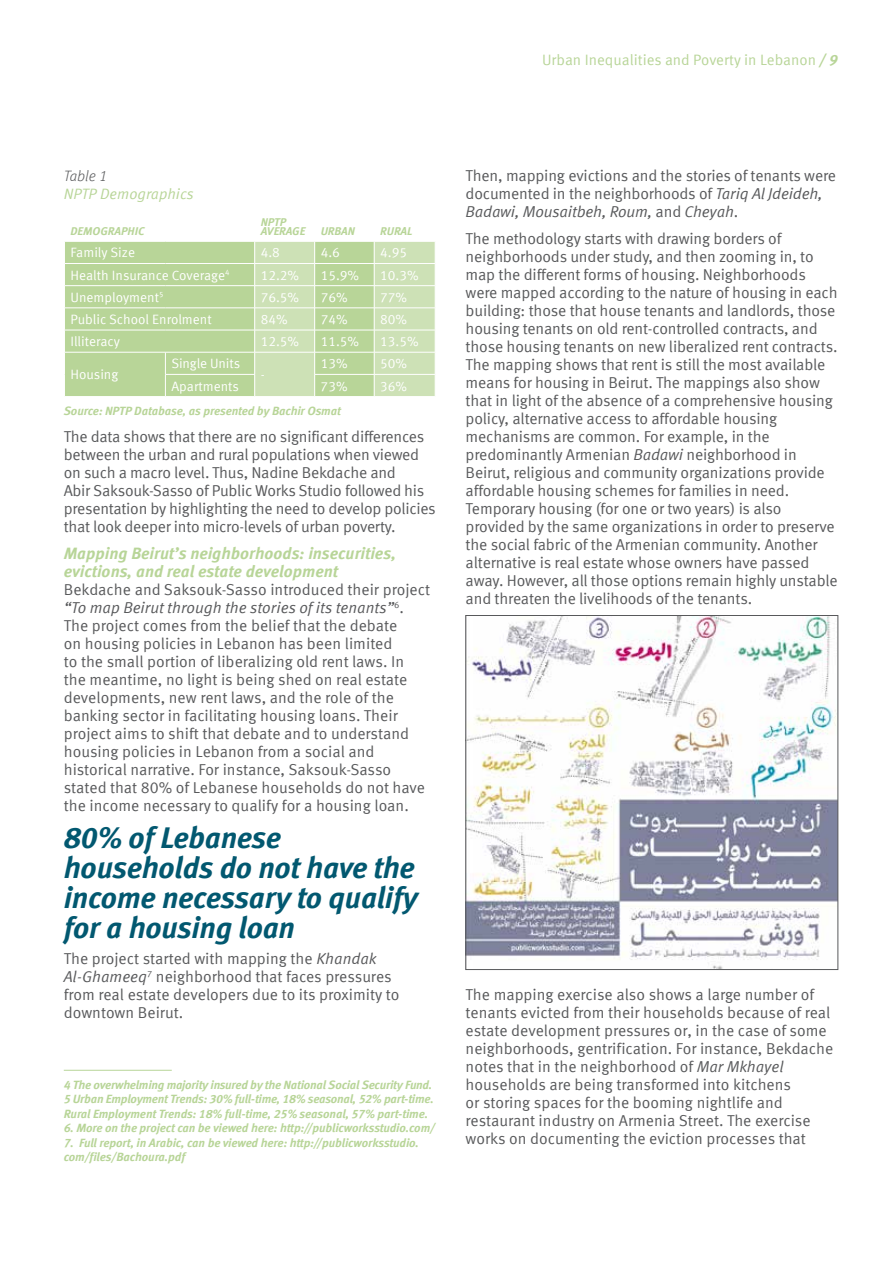
<style>
.page{position:relative;width:893px;height:1263px;background:#fff}
.page>*{position:absolute;margin:0;border:0;box-sizing:border-box;transform-origin:0 0}
.t1{font:italic 700 30px/30px "Meta Offc Pro";letter-spacing:-.01em;color:#025870}
.t2{font:italic 700 16.5px/18px "Meta Offc Pro";color:#b8d598}
.t3{font:15.75px/18px "Meta Offc Pro Norm";letter-spacing:-.01em;color:#58595b}
.t4{font:15.75px "Meta Offc Pro Norm Ita";letter-spacing:-.01em;color:#58595b}
.t5{font:15px "Meta Offc Pro Norm";color:#b8d598}
.t6{font:15px "Meta Offc Pro Norm Ita";color:#b8d598}
.t7{font:italic 300 15px "Meta Offc Pro";letter-spacing:-.005em;color:#58595b}
.t8{font:13.5px "Meta Offc Pro Norm";color:#fff}
.t9{font:italic 700 12px/14.4px "Meta Offc Pro";letter-spacing:-.015em;color:#b8d598;text-align:justify}
.t10{font:italic 700 11.25px/9px "Meta Offc Pro";color:#b8d598}
.s1{font-family:"Meta Offc Pro";font-weight:700;font-style:italic}
.s2{font-family:"Meta Offc Pro Norm"}
.s3{font-family:"Meta Offc Pro Norm Ita"}
</style>
<div class="page">
<div style="left:65px;top:242px;width:189px;height:154px;background:#b8d598"></div>
<hr style="left:64px;top:263px;width:101px;height:1px;background:#fff">
<hr style="left:165px;top:263px;width:90px;height:1px;background:#fff">
<hr style="left:64px;top:285px;width:101px;height:1px;background:#fff">
<hr style="left:165px;top:285px;width:90px;height:1px;background:#fff">
<hr style="left:64px;top:308px;width:101px;height:1px;background:#fff">
<hr style="left:165px;top:308px;width:90px;height:1px;background:#fff">
<hr style="left:64px;top:330px;width:101px;height:1px;background:#fff">
<hr style="left:165px;top:330px;width:90px;height:1px;background:#fff">
<hr style="left:64px;top:352px;width:101px;height:1px;background:#fff">
<hr style="left:165px;top:352px;width:90px;height:1px;background:#fff">
<svg style="left:165px;top:352px;width:1px;height:44px"></svg>
<hr style="left:165px;top:374px;width:90px;height:1px;background:#fff">
<svg style="left:254px;top:241px;width:181px;height:155px;background:#c9deb0"></svg>
<hr style="left:374px;top:374px;width:61px;height:1px;background:#fff">
<hr style="left:64px;top:1070px;width:108px;height:1px;background:#b8d598">
<img style="left:468px;top:617px;width:368px;height:351px">
<div style="left:466px;top:615px;width:372px;height:355px;border:1px solid #58595b"></div>
<p class="t5" style="left:542px;top:49px;width:297px">Urban Inequalities and Poverty in Lebanon <span class="s1">/ 9</span></p>
<p class="t7" style="left:64px;top:165px;width:46px">Table 1</p>
<p class="t6" style="left:64px;top:183px;width:132px">NPTP Demographics</p>
<p class="t10" style="left:70px;top:226px;width:75px">Demographic</p>
<p class="t10" style="left:261px;top:217px;width:46px">NPTP<br>Average</p>
<p class="t10" style="left:321px;top:226px;width:36px">Urban</p>
<p class="t10" style="left:380px;top:226px;width:34px">Rural</p>
<p class="t8" style="left:70px;top:243px;width:66px">Family Size</p>
<p class="t8" style="left:261px;top:243px;width:21px">4.8</p>
<p class="t8" style="left:321px;top:243px;width:21px">4.6</p>
<p class="t8" style="left:380px;top:243px;width:28px">4.95</p>
<p class="t8" style="left:70px;top:265px;width:161px">Health Insurance Coverage<sup>4</sup></p>
<p class="t8" style="left:261px;top:265px;width:40px">12.2%</p>
<p class="t8" style="left:321px;top:265px;width:40px">15.9%</p>
<p class="t8" style="left:380px;top:265px;width:40px">10.3%</p>
<p class="t8" style="left:70px;top:287px;width:95px">Unemployment<sup>5</sup></p>
<p class="t8" style="left:261px;top:287px;width:40px">76.5%</p>
<p class="t8" style="left:321px;top:287px;width:28px">76%</p>
<p class="t8" style="left:380px;top:287px;width:28px">77%</p>
<p class="t8" style="left:70px;top:309px;width:143px">Public School Enrolment</p>
<p class="t8" style="left:261px;top:309px;width:28px">84%</p>
<p class="t8" style="left:321px;top:309px;width:28px">74%</p>
<p class="t8" style="left:380px;top:309px;width:28px">80%</p>
<p class="t8" style="left:70px;top:331px;width:51px">Illiteracy</p>
<p class="t8" style="left:261px;top:331px;width:40px">12.5%</p>
<p class="t8" style="left:321px;top:331px;width:40px">11.5%</p>
<p class="t8" style="left:380px;top:331px;width:40px">13.5%</p>
<p class="t8" style="left:70px;top:365px;width:49px">Housing</p>
<p class="t8" style="left:171px;top:353px;width:70px">Single Units</p>
<p class="t8" style="left:321px;top:353px;width:28px">13%</p>
<p class="t8" style="left:380px;top:353px;width:28px">50%</p>
<p class="t8" style="left:261px;top:365px;width:6px">-</p>
<p class="t8" style="left:171px;top:376px;width:69px">Apartments</p>
<p class="t8" style="left:321px;top:376px;width:28px">73%</p>
<p class="t8" style="left:380px;top:376px;width:28px">36%</p>
<p class="t9" style="left:64px;top:403px;width:289px">Source: NPTP Database, as presented by Bachir Osmat <sup>45</sup></p>
<p class="t3" style="left:64px;top:427px;width:374px">The data shows that there are no significant differences between the urban and rural populations when viewed on such a macro level. Thus, Nadine Bekdache and<br>Abir Saksouk-Sasso of Public Works Studio followed his presentation by highlighting the need to develop policies that look deeper into micro-levels of urban poverty.</p>
<p class="t2" style="left:64px;top:543px;width:334px">Mapping Beirut’s neighborhoods: insecurities, evictions, and real estate development</p>
<p class="t3" style="left:64px;top:580px;width:368px">Bekdache and Saksouk-Sasso introduced their project</p>
<p class="t4" style="left:64px;top:596px;width:342px">“To map Beirut through the stories of its tenants”<sup>6</sup><span class="s2">.</span></p>
<p class="t3" style="left:64px;top:616px;width:363px">The project comes from the belief that the debate<br>on housing policies in Lebanon has been limited<br>to the small portion of liberalizing old rent laws. In the meantime, no light is being shed on real estate developments, new rent laws, and the role of the banking sector in facilitating housing loans. Their project aims to shift that debate and to understand housing policies in Lebanon from a social and historical narrative. For instance, Saksouk-Sasso stated that 80% of Lebanese households do not have the income necessary to qualify for a housing loan.</p>
<h1 class="t1" style="left:64px;top:820px;width:357px">80% of Lebanese households do not have the income necessary to qualify for a housing loan</h1>
<p class="t3" style="left:64px;top:949px;width:337px">The project started with mapping the <span class="s3">Khandak Al-Ghameeq</span><sup>7</sup> neighborhood that faces pressures from real estate developers due to its proximity to downtown Beirut.</p>
<p class="t9" style="left:64px;top:1077px;width:371px">4 The overwhelming majority insured by the National Social Security Fund.<br>5 Urban Employment Trends: 30% full-time, 18% seasonal, 52% part-time.<br>Rural Employment Trends: 18% full-time, 25% seasonal, 57% part-time.</p>
<p class="t9" style="left:64px;top:1120px;width:373px">6. More on the project can be viewed here: http://publicworksstudio.com/</p>
<p class="t9" style="left:64px;top:1134px;width:357px">7. Full report, in Arabic, can be viewed here: http://publicworksstudio. com/files/Bachoura.pdf</p>
<p class="t3" style="left:466px;top:166px;width:372px">Then, mapping evictions and the stories of tenants were documented in the neighborhoods of <span class="s3">Tariq Al Jdeideh,</span></p>
<p class="t4" style="left:466px;top:200px;width:274px">Badawi, Mousaitbeh, Roum, <span class="s2">and</span> Cheyah<span class="s2">.</span></p>
<p class="t3" style="left:466px;top:229px;width:374px">The methodology starts with drawing borders of neighborhoods under study, and then zooming in, to map the different forms of housing. Neighborhoods were mapped according to the nature of housing in each building: those that house tenants and landlords, those housing tenants on old rent-controlled contracts, and those housing tenants on new liberalized rent contracts.<br>The mapping shows that rent is still the most available means for housing in Beirut. The mappings also show that in light of the absence of a comprehensive housing policy, alternative access to affordable housing mechanisms are common. For example, in the predominantly Armenian <span class="s3">Badawi</span> neighborhood in Beirut, religious and community organizations provide affordable housing schemes for families in need.<br>Temporary housing (for one or two years) is also provided by the same organizations in order to preserve the social fabric of the Armenian community. Another alternative is real estate whose owners have passed away. However, all those options remain highly unstable and threaten the livelihoods of the tenants.</p>
<p class="t3" style="left:466px;top:985px;width:369px">The mapping exercise also shows a large number of tenants evicted from their households because of real estate development pressures or, in the case of some neighborhoods, gentrification. For instance, Bekdache notes that in the neighborhood of <span class="s3">Mar Mkhayel </span>households are being transformed into kitchens<br>or storing spaces for the booming nightlife and restaurant industry on Armenia Street. The exercise works on documenting the eviction processes that</p>
</div>
